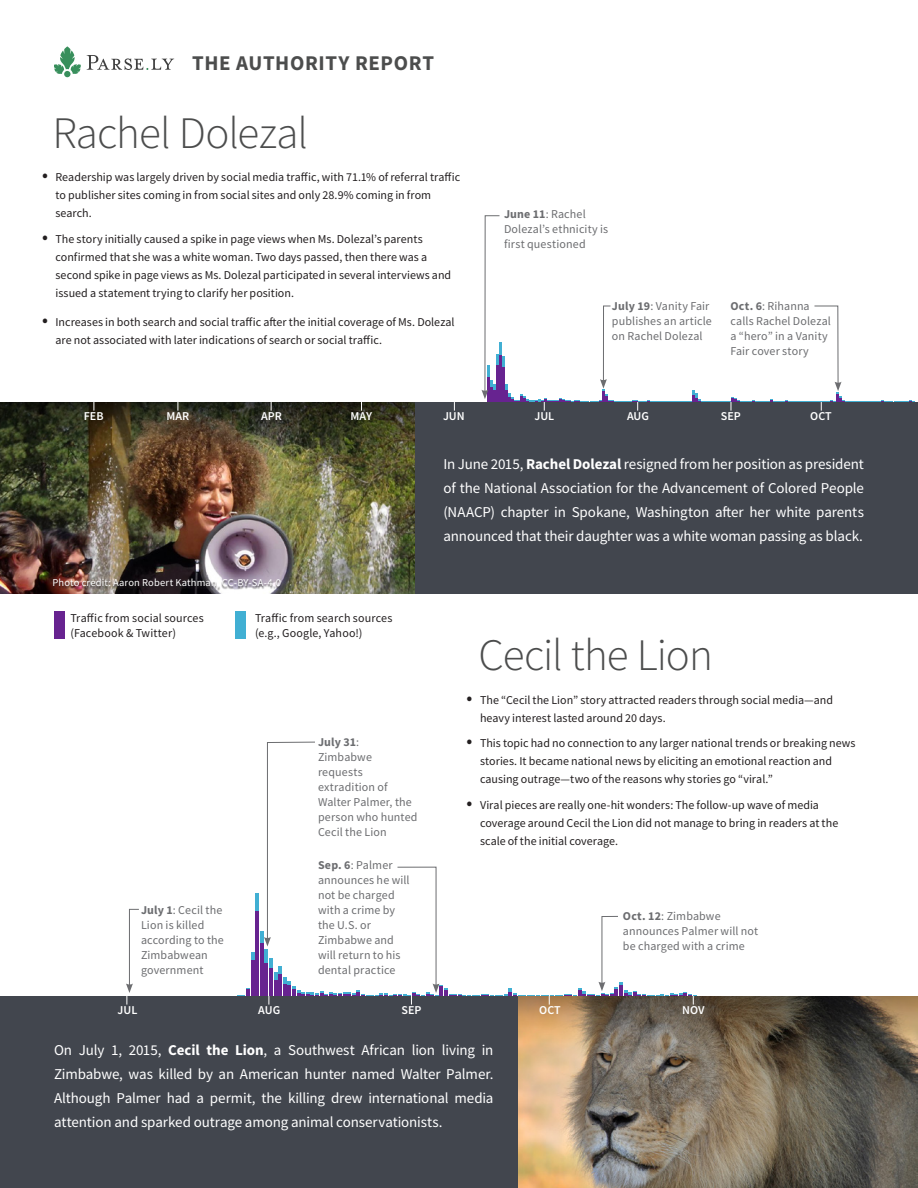
<style>
.page{position:relative;width:918px;height:1188px;background:#fff}
.page>*{position:absolute;margin:0;border:0;box-sizing:border-box;transform-origin:0 0}
.t1{font:300 45px "Source Sans Pro";letter-spacing:-.02em;color:#4c4d4d}
.t2{font:700 21px "Source Sans Pro";letter-spacing:.03em;color:#4c4d4d}
.t3{font:15px/24px "Source Sans Pro";letter-spacing:-.01em;color:#fff;text-align:justify}
.t4{font:12px/18px "Source Sans Pro";color:#231f20}
.annotation{font:12px/15px "Source Sans Pro";letter-spacing:.01em;color:#6c6d70}
.t5{font:600 12px "Source Sans Pro";color:#fff}
.annotation-2{font:700 12px "Source Sans Pro";letter-spacing:.01em;color:#6c6d70}
.t6{font:10.5px "Source Sans Pro";letter-spacing:.015em;color:#fff}
.s1{font-size:19.5px}
.s2{font-weight:700}
.s3{font-weight:400}
</style>
<div class="page">
<hr style="left:251px;top:960px;width:3px;height:36px;background:#672390">
<hr style="left:255px;top:910px;width:4px;height:86px;background:#672390">
<svg style="left:237px;top:988px;width:13px;height:8px"></svg>
<svg style="left:251px;top:952px;width:3px;height:8px"></svg>
<hr style="left:255px;top:893px;width:4px;height:17px;background:#41afd3">
<div style="left:0;top:996px;width:918px;height:192px;background:#42464e"></div>
<img style="left:518px;top:1044px;width:400px;height:144px">
<svg style="left:518px;top:996px;width:400px;height:48px"></svg>
<div style="left:0;top:402px;width:918px;height:192px;background:#42464e"></div>
<img style="left:0;top:450px;width:415px;height:144px">
<svg style="left:0;top:402px;width:415px;height:48px"></svg>
<svg style="left:87px;top:55px;width:87px;height:15px"></svg>
<svg style="left:54px;top:46px;width:27px;height:31px"></svg>
<svg style="left:126px;top:909px;width:13px;height:96px"></svg>
<svg style="left:260px;top:741px;width:434px;height:264px"></svg>
<div style="left:52px;top:579px;width:230px;height:12px;background:#231f20;opacity:.75"></div>
<svg style="left:481px;top:215px;width:433px;height:196px"></svg>
<div style="left:54px;top:612px;width:10px;height:27px;background:#672390"></div>
<div style="left:236px;top:612px;width:10px;height:27px;background:#41afd3"></div>
<p class="t2" style="left:192px;top:49px;width:243px">THE AUTHORITY REPORT</p>
<p class="t1" style="left:52px;top:105px;width:257px">Rachel Dolezal</p>
<p class="t4" style="left:56px;top:168px;width:406px;text-indent:-14px"><span class="s1">•</span> Readership was largely driven by social media traffic, with 71.1% of referral traffic to publisher sites coming in from social sites and only 28.9% coming in from search.</p>
<p class="t4" style="left:56px;top:230px;width:397px;text-indent:-14px"><span class="s1">•</span> The story initially caused a spike in page views when Ms. Dolezal’s parents confirmed that she was a white woman. Two days passed, then there was a second spike in page views as Ms. Dolezal participated in several interviews and issued a statement trying to clarify her position.</p>
<p class="t4" style="left:56px;top:313px;width:401px;text-indent:-14px"><span class="s1">•</span> Increases in both search and social traffic after the initial coverage of Ms. Dolezal are not associated with later indications of search or social traffic.</p>
<p class="annotation" style="left:504px;top:207px;width:106px"><span class="s2">June 11</span>: Rachel<br>Dolezal’s ethnicity is first questioned</p>
<p class="annotation" style="left:612px;top:299px;width:101px"><span class="s2">July 19</span>: Vanity Fair publishes an article on Rachel Dolezal</p>
<p class="annotation" style="left:730px;top:299px;width:102px"><span class="s2">Oct. 6</span>: Rihanna calls Rachel Dolezal a “hero” in a Vanity<br>Fair cover story</p>
<p class="t5" style="left:84px;top:408px;width:21px">FEB</p>
<p class="t5" style="left:166px;top:408px;width:24px">MAR</p>
<p class="t5" style="left:261px;top:408px;width:22px">APR</p>
<p class="t5" style="left:351px;top:408px;width:23px">MAY</p>
<p class="t5" style="left:443px;top:408px;width:23px">JUN</p>
<p class="t5" style="left:534px;top:408px;width:21px">JUL</p>
<p class="t5" style="left:627px;top:408px;width:23px">AUG</p>
<p class="t5" style="left:721px;top:408px;width:21px">SEP</p>
<p class="t5" style="left:810px;top:408px;width:23px">OCT</p>
<p class="t3" style="left:443px;top:452px;width:422px">In June 2015, <span class="s2">Rachel Dolezal</span> resigned from her position as president of the National Association for the Advancement of Colored People (NAACP) chapter in Spokane, Washington after her white parents announced that their daughter was a white woman passing as black.</p>
<p class="t6" style="left:52px;top:576px;width:230px">Photo credit: Aaron Robert Kathman, CC-BY-SA-4.0</p>
<p class="t4" style="left:70px;top:609px;width:135px">Traffic from social sources</p>
<p class="t4" style="left:70px;top:624px;width:107px">(Facebook &amp; Twitter)</p>
<p class="t4" style="left:255px;top:609px;width:139px">Traffic from search sources</p>
<p class="t4" style="left:255px;top:624px;width:109px">(e.g., Google, Yahoo!)</p>
<p class="annotation" style="left:141px;top:902px;width:84px"><span class="s2">July 1</span>: Cecil the<br>Lion is killed according to the<br>Zimbabwean government</p>
<p class="annotation-2" style="left:318px;top:733px;width:43px">July 31<span class="s3">:</span></p>
<p class="annotation" style="left:318px;top:749px;width:101px">Zimbabwe requests extradition of<br>Walter Palmer, the person who hunted<br>Cecil the Lion</p>
<p class="annotation" style="left:318px;top:858px;width:93px"><span class="s2">Sep. 6</span>: Palmer announces he will not be charged with a crime by the U.S. or<br>Zimbabwe and will return to his dental practice</p>
<p class="t1" style="left:478px;top:627px;width:236px">Cecil the Lion</p>
<p class="t4" style="left:480px;top:690px;width:355px;text-indent:-14px"><span class="s1">•</span> The “Cecil the Lion” story attracted readers through social media—and heavy interest lasted around 20 days.</p>
<p class="t4" style="left:480px;top:733px;width:377px;text-indent:-14px"><span class="s1">•</span> This topic had no connection to any larger national trends or breaking news stories. It became national news by eliciting an emotional reaction and causing outrage—two of the reasons why stories go “viral.”</p>
<p class="t4" style="left:480px;top:796px;width:360px;text-indent:-14px"><span class="s1">•</span> Viral pieces are really one-hit wonders: The follow-up wave of media coverage around Cecil the Lion did not manage to bring in readers at the scale of the initial coverage.</p>
<p class="annotation" style="left:623px;top:908px;width:137px"><span class="s2">Oct. 12</span>: Zimbabwe announces Palmer will not be charged with a crime</p>
<p class="t5" style="left:118px;top:1002px;width:21px">JUL</p>
<p class="t5" style="left:258px;top:1002px;width:23px">AUG</p>
<p class="t5" style="left:402px;top:1002px;width:21px">SEP</p>
<p class="t5" style="left:539px;top:1002px;width:23px">OCT</p>
<p class="t5" style="left:682px;top:1002px;width:24px">NOV</p>
<p class="t3" style="left:54px;top:1038px;width:441px">On July 1, 2015, <span class="s2">Cecil the Lion</span>, a Southwest African lion living in Zimbabwe, was killed by an American hunter named Walter Palmer.<br>Although Palmer had a permit, the killing drew international media attention and sparked outrage among animal conservationists.</p>
</div>
